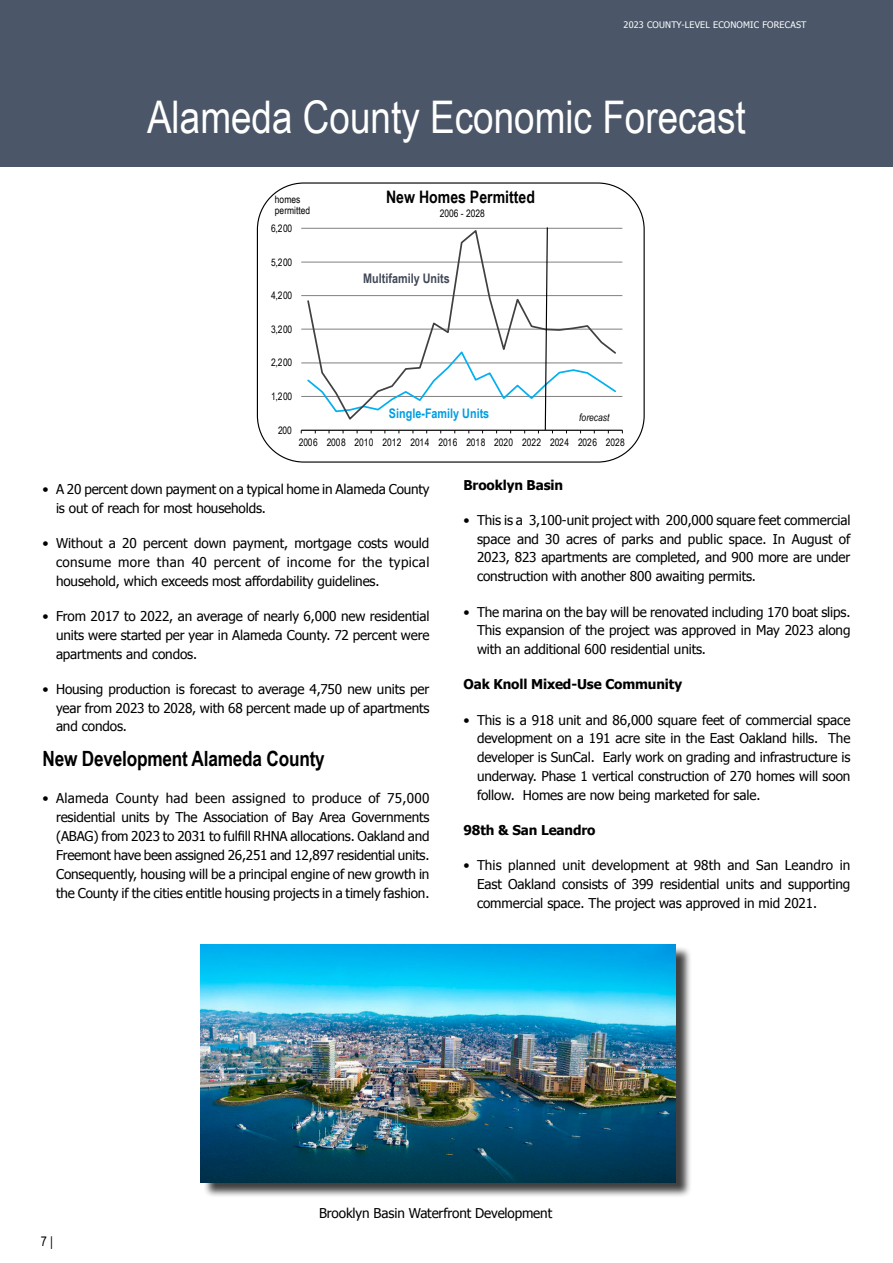
<style>
.page{position:relative;width:893px;height:1263px;background:#fff}
.page>*{position:absolute;margin:0;border:0;box-sizing:border-box;transform-origin:0 0}
.t1{font:45px "Arial Narrow";color:#fff}
.Profile_Subhead_1{font:700 21px "Arial Narrow";letter-spacing:-.01em;color:#000}
.t2{font:700 17.25px "Arial Narrow";color:#000}
.Profile_Body_Text{font:13.5px/18.9px "Tahoma";letter-spacing:-.01em;color:#000;text-align:justify}
.Profile_Body_Text-2{font:700 13.5px "Tahoma";letter-spacing:-.01em;color:#000}
.t3{font:13.5px "Arial Narrow";color:#000}
.t4{font:700 13.2px "Arial Narrow";color:#009de0}
.t5{font:700 13.2px "Arial Narrow";color:#404756}
.t6{font:10.35px/10.9px "Arial Narrow";color:#000}
.t7{font:italic 10.35px "Arial Narrow";color:#000}
.t8{font:9px "Tahoma";letter-spacing:.02em;color:#fff}
</style>
<div class="page">
<div style="left:0;top:0;width:893px;height:167px;background:#4b5768"></div>
<svg style="left:301px;top:227px;width:322px;height:206px"></svg>
<div style="left:203px;top:946px;width:489px;height:252px;background:#000;opacity:.75"></div>
<img style="left:201px;top:944px;width:475px;height:238px">
<p class="t8" style="left:624px;top:19px;width:184px">2023 COUNTY-LEVEL ECONOMIC FORECAST</p>
<h1 class="t1" style="left:147px;top:85px;width:600px">Alameda County Economic Forecast</h1>
<p class="t6" style="left:275px;top:194px;width:37px">homes permitted</p>
<p class="t6" style="left:271px;top:222px;width:23px">6,200</p>
<p class="t6" style="left:271px;top:256px;width:23px">5,200</p>
<p class="t6" style="left:271px;top:290px;width:23px">4,200</p>
<p class="t6" style="left:271px;top:323px;width:23px">3,200</p>
<p class="t6" style="left:271px;top:357px;width:23px">2,200</p>
<p class="t6" style="left:271px;top:391px;width:23px">1,200</p>
<p class="t6" style="left:278px;top:424px;width:15px">200</p>
<p class="t2" style="left:386px;top:184px;width:150px">New Homes Permitted</p>
<p class="t6" style="left:440px;top:207px;width:47px">2006 - 2028</p>
<p class="t5" style="left:363px;top:268px;width:88px">Multifamily Units</p>
<p class="t4" style="left:389px;top:403px;width:102px">Single-Family Units</p>
<p class="t7" style="left:579px;top:411px;width:32px">forecast</p>
<p class="t6" style="left:299px;top:437px;width:328px">2006 2008 2010 2012 2014 2016 2018 2020 2022 2024 2026 2028</p>
<p class="Profile_Body_Text" style="left:56px;top:479px;width:375px;text-indent:-14px">• A 20 percent down payment on a typical home in Alameda County is out of reach for most households.</p>
<p class="Profile_Body_Text" style="left:56px;top:533px;width:375px;text-indent:-14px">• Without a 20 percent down payment, mortgage costs would consume more than 40 percent of income for the typical household, which exceeds most affordability guidelines.</p>
<p class="Profile_Body_Text" style="left:56px;top:606px;width:375px;text-indent:-14px">• From 2017 to 2022, an average of nearly 6,000 new residential units were started per year in Alameda County. 72 percent were apartments and condos.</p>
<p class="Profile_Body_Text" style="left:56px;top:679px;width:375px;text-indent:-14px">• Housing production is forecast to average 4,750 new units per year from 2023 to 2028, with 68 percent made up of apartments and condos.</p>
<h1 class="Profile_Subhead_1" style="left:43px;top:742px;width:284px">New Development Alameda County</h1>
<p class="Profile_Body_Text" style="left:56px;top:788px;width:375px;text-indent:-14px">• Alameda County had been assigned to produce of 75,000 residential units by The Association of Bay Area Governments (ABAG) from 2023 to 2031 to fulfill RHNA allocations. Oakland and Freemont have been assigned 26,251 and 12,897 residential units.<br>Consequently, housing will be a principal engine of new growth in the County if the cities entitle housing projects in a timely fashion.</p>
<p class="Profile_Body_Text-2" style="left:463px;top:475px;width:101px">Brooklyn Basin</p>
<p class="Profile_Body_Text" style="left:477px;top:510px;width:375px;text-indent:-14px">• This is a 3,100-unit project with 200,000 square feet commercial space and 30 acres of parks and public space. In August of 2023, 823 apartments are completed, and 900 more are under construction with another 800 awaiting permits.</p>
<p class="Profile_Body_Text" style="left:477px;top:601px;width:375px;text-indent:-14px">• The marina on the bay will be renovated including 170 boat slips.<br>This expansion of the project was approved in May 2023 along with an additional 600 residential units.</p>
<p class="Profile_Body_Text-2" style="left:463px;top:675px;width:220px">Oak Knoll Mixed-Use Community</p>
<p class="Profile_Body_Text" style="left:477px;top:709px;width:375px;text-indent:-14px">• This is a 918 unit and 86,000 square feet of commercial space development on a 191 acre site in the East Oakland hills. The developer is SunCal. Early work on grading and infrastructure is underway. Phase 1 vertical construction of 270 homes will soon follow. Homes are now being marketed for sale.</p>
<p class="Profile_Body_Text-2" style="left:463px;top:821px;width:133px">98th &amp; San Leandro</p>
<p class="Profile_Body_Text" style="left:477px;top:855px;width:375px;text-indent:-14px">• This planned unit development at 98th and San Leandro in East Oakland consists of 399 residential units and supporting commercial space. The project was approved in mid 2021.</p>
<p class="t3" style="left:41px;top:1231px;width:14px">7 |</p>
<p class="Profile_Body_Text" style="left:319px;top:1203px;width:235px">Brooklyn Basin Waterfront Development</p>
</div>
